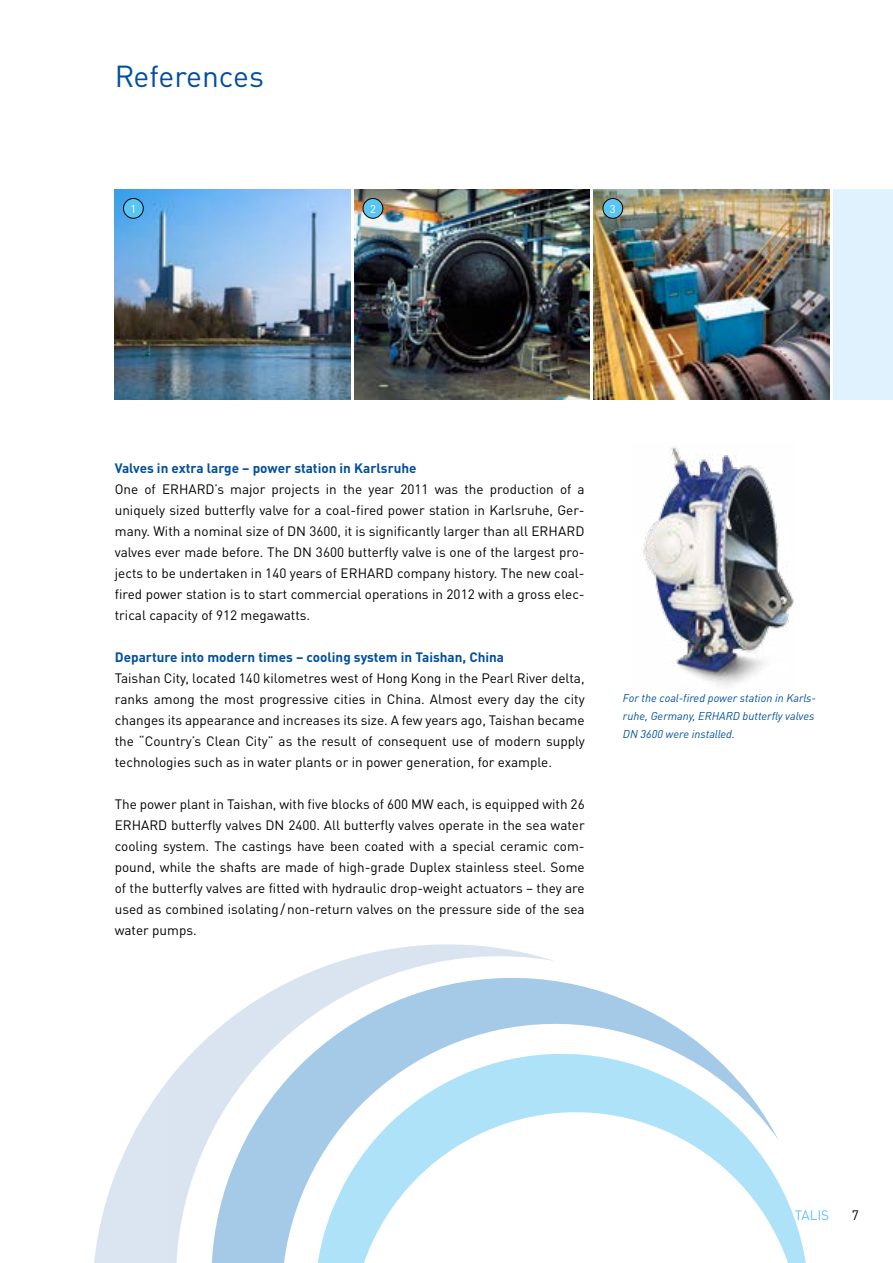
<style>
.page{position:relative;width:893px;height:1263px;background:#fff}
.page>*{position:absolute;margin:0;border:0;box-sizing:border-box;transform-origin:0 0}
.t1{font:30px "DIN Pro";color:#004f9f}
.t2{font:13.5px/21px "DIN Pro";color:#000;text-align:justify}
.t3{font:700 13.5px "DIN Pro";color:#004f9f}
.t4{font:13.5px "DIN Pro";color:#5bc5f2}
.t5{font:italic 11.25px/18px "DIN Pro";color:#004f9f;text-align:justify}
.t6{font:11.25px "DIN Pro";color:#fff}
</style>
<div class="page">
<div style="left:833px;top:190px;width:60px;height:210px;background:#dff2fd"></div>
<img style="left:115px;top:190px;width:235px;height:210px">
<img style="left:354px;top:190px;width:236px;height:210px">
<img style="left:594px;top:190px;width:235px;height:210px">
<img style="left:643px;top:446px;width:151px;height:241px">
<div style="left:123px;top:198px;width:20px;height:20px;background:#5bc5f2;border-radius:50%"></div>
<div style="left:123px;top:198px;width:20px;height:20px;border:1px solid #000;border-radius:50%"></div>
<div style="left:363px;top:198px;width:20px;height:20px;background:#5bc5f2;border-radius:50%"></div>
<div style="left:363px;top:198px;width:20px;height:20px;border:1px solid #000;border-radius:50%"></div>
<div style="left:603px;top:198px;width:20px;height:20px;background:#5bc5f2;border-radius:50%"></div>
<div style="left:603px;top:198px;width:20px;height:20px;border:1px solid #000;border-radius:50%"></div>
<svg style="left:94px;top:1078px;width:76px;height:185px;fill:#dae5f1"></svg>
<svg style="left:170px;top:944px;width:498px;height:319px"></svg>
<svg style="left:283px;top:1022px;width:523px;height:241px"></svg>
<h1 class="t1" style="left:115px;top:52px;width:151px">References</h1>
<p class="t6" style="left:130px;top:200px;width:7px">1</p>
<p class="t6" style="left:370px;top:200px;width:7px">2</p>
<p class="t6" style="left:610px;top:200px;width:7px">3</p>
<p class="t3" style="left:115px;top:457px;width:303px">Valves in extra large – power station in Karlsruhe</p>
<p class="t2" style="left:115px;top:477px;width:471px">One of ERHARD’s major projects in the year 2011 was the production of a uniquely sized butterfly valve for a coal-fired power station in Karlsruhe, Ger&shy;many. With a nominal size of DN 3600, it is significantly larger than all ERHARD valves ever made before. The DN 3600 butterfly valve is one of the largest pro&shy;jects to be undertaken in 140 years of ERHARD company history. The new coal&shy;fired power station is to start commercial operations in 2012 with a gross elec&shy;trical capacity of 912 megawatts.</p>
<p class="t3" style="left:115px;top:646px;width:391px">Departure into modern times – cooling system in Taishan, China</p>
<p class="t2" style="left:115px;top:666px;width:471px">Taishan City, located 140 kilometres west of Hong Kong in the Pearl River delta, ranks among the most progressive cities in China. Almost every day the city changes its appearance and increases its size. A few years ago, Taishan became the “Country’s Clean City” as the result of consequent use of modern supply technologies such as in water plants or in power generation, for example.</p>
<p class="t2" style="left:115px;top:792px;width:471px">The power plant in Taishan, with five blocks of 600 MW each, is equipped with 26<br>ERHARD butterfly valves DN 2400. All butterfly valves operate in the sea water cooling system. The castings have been coated with a special ceramic com&shy;pound, while the shafts are made of high-grade Duplex stainless steel. Some of the butterfly valves are fitted with hydraulic drop-weight actuators – they are used as combined isolating/non-return valves on the pressure side of the sea water pumps.</p>
<p class="t5" style="left:623px;top:688px;width:193px">For the coal-fired power station in Karls&shy;ruhe, Germany, ERHARD butterfly valves DN 3600 were installed.</p>
<p class="t4" style="left:795px;top:1205px;width:36px">TALIS</p>
<p class="t2" style="left:852px;top:1203px;width:9px">7</p>
</div>
